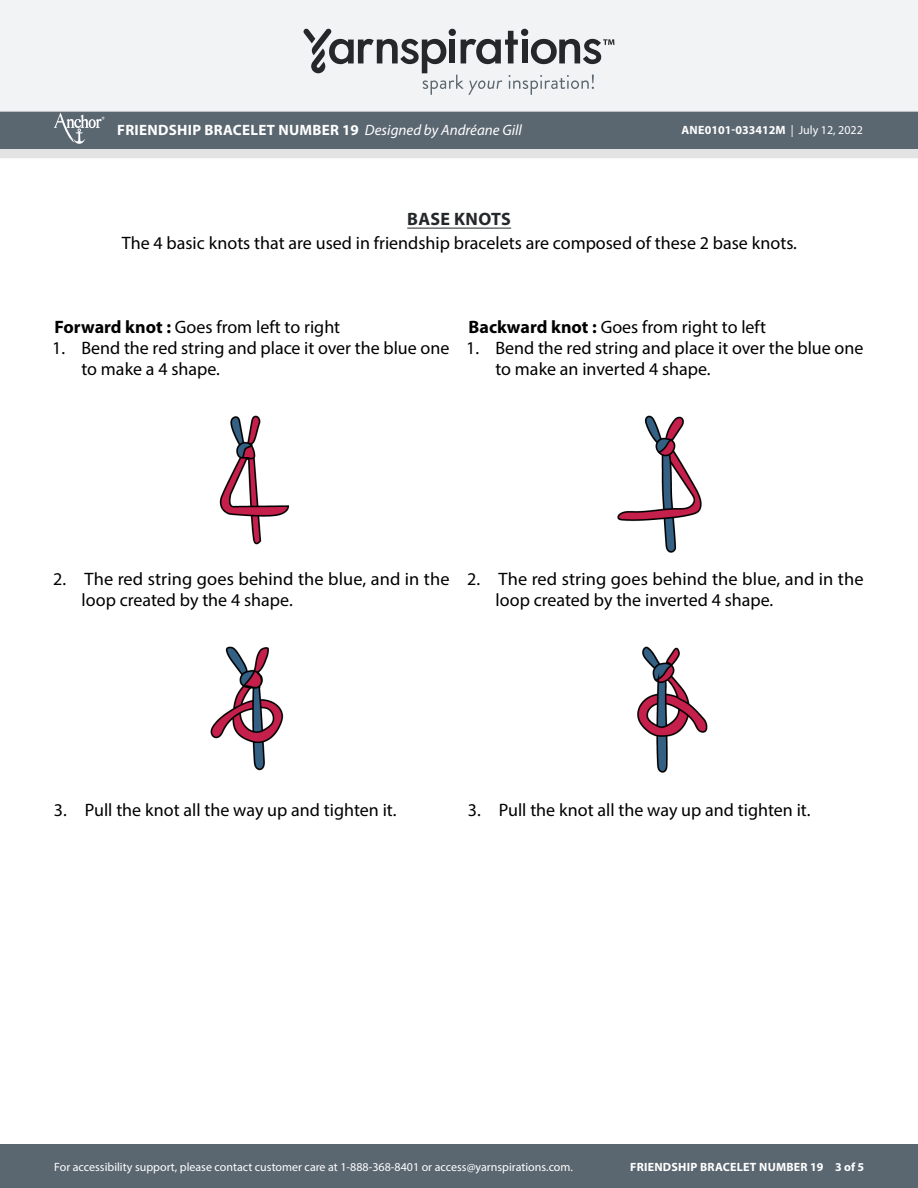
<style>
.page{position:relative;width:918px;height:1188px;background:#fff}
.page>*{position:absolute;margin:0;border:0;box-sizing:border-box;transform-origin:0 0}
.Body_-__With_auto_st{font:18px/21px "Myriad Pro";color:#000}
.Body_-_HEADERS_-_Und{font:700 18px "Myriad Pro";letter-spacing:.02em;color:#24282a}
.t1{font:700 15px "Myriad Pro";letter-spacing:.02em;color:#fff}
.t2{font:12px "Myriad Pro";color:#fff}
.t3{font:700 12px "Myriad Pro";letter-spacing:.02em;color:#fff}
.t4{font:700 12px "Myriad Pro";color:#fff}
.t5{font:500 6px "Avenir Next LT Pro";color:#fff}
.s1{font-weight:400;font-style:italic}
.s2{font-weight:400}
.s3{font-weight:700}
</style>
<div class="page">
<div style="left:0;top:1145px;width:918px;height:43px;background:#5a6670"></div>
<div style="left:0;top:148px;width:918px;height:10px;background:#e4e3e3"></div>
<div style="left:0;top:111px;width:918px;height:38px;background:#5a6670"></div>
<div style="left:0;top:0;width:918px;height:112px;background:#f2f3f4;border:2px solid #f2f3f4"></div>
<svg style="left:303px;top:29px;width:311px;height:66px"></svg>
<svg style="left:54px;top:113px;width:48px;height:31px"></svg>
<hr style="left:407px;top:228px;width:104px;height:1px;background:#24282a">
<img style="left:219px;top:415px;width:70px;height:130px">
<img style="left:210px;top:646px;width:74px;height:125px">
<img style="left:617px;top:415px;width:85px;height:138px">
<img style="left:637px;top:646px;width:71px;height:127px">
<p class="t5" style="left:101px;top:116px;width:5px">®</p>
<p class="t1" style="left:117px;top:120px;width:406px">FRIENDSHIP BRACELET NUMBER 19 <span class="s1">Designed by Andréane Gill</span></p>
<p class="t4" style="left:682px;top:123px;width:183px">ANE0101-033412M <span class="s2">| July 12, 2022</span></p>
<p class="Body_-_HEADERS_-_Und" style="left:407px;top:207px;width:105px">BASE KNOTS</p>
<p class="Body_-__With_auto_st" style="left:122px;top:232px;width:677px">The 4 basic knots that are used in friendship bracelets are composed of these 2 base knots.</p>
<p class="Body_-__With_auto_st" style="left:55px;top:316px;width:287px"><span class="s3">Forward knot :</span> Goes from left to right</p>
<p class="Body_-__With_auto_st" style="left:81px;top:337px;width:369px;text-indent:-29px">1. Bend the red string and place it over the blue one to make a 4 shape.</p>
<p class="Body_-__With_auto_st" style="left:469px;top:316px;width:299px"><span class="s3">Backward knot :</span> Goes from right to left</p>
<p class="Body_-__With_auto_st" style="left:495px;top:337px;width:369px;text-indent:-29px">1. Bend the red string and place it over the blue one to make an inverted 4 shape.</p>
<p class="Body_-__With_auto_st" style="left:82px;top:568px;width:369px;text-indent:-28px">2. The red string goes behind the blue, and in the loop created by the 4 shape.</p>
<p class="Body_-__With_auto_st" style="left:496px;top:568px;width:369px;text-indent:-28px">2. The red string goes behind the blue, and in the loop created by the inverted 4 shape.</p>
<p class="Body_-__With_auto_st" style="left:54px;top:799px;width:344px">3. Pull the knot all the way up and tighten it.</p>
<p class="Body_-__With_auto_st" style="left:468px;top:799px;width:344px">3. Pull the knot all the way up and tighten it.</p>
<p class="t2" style="left:54px;top:1159px;width:520px">For accessibility support, please contact customer care at 1-888-368-8401 or access@yarnspirations.com.</p>
<p class="t3" style="left:630px;top:1159px;width:236px">FRIENDSHIP BRACELET NUMBER 19 3 of 5</p>
</div>
